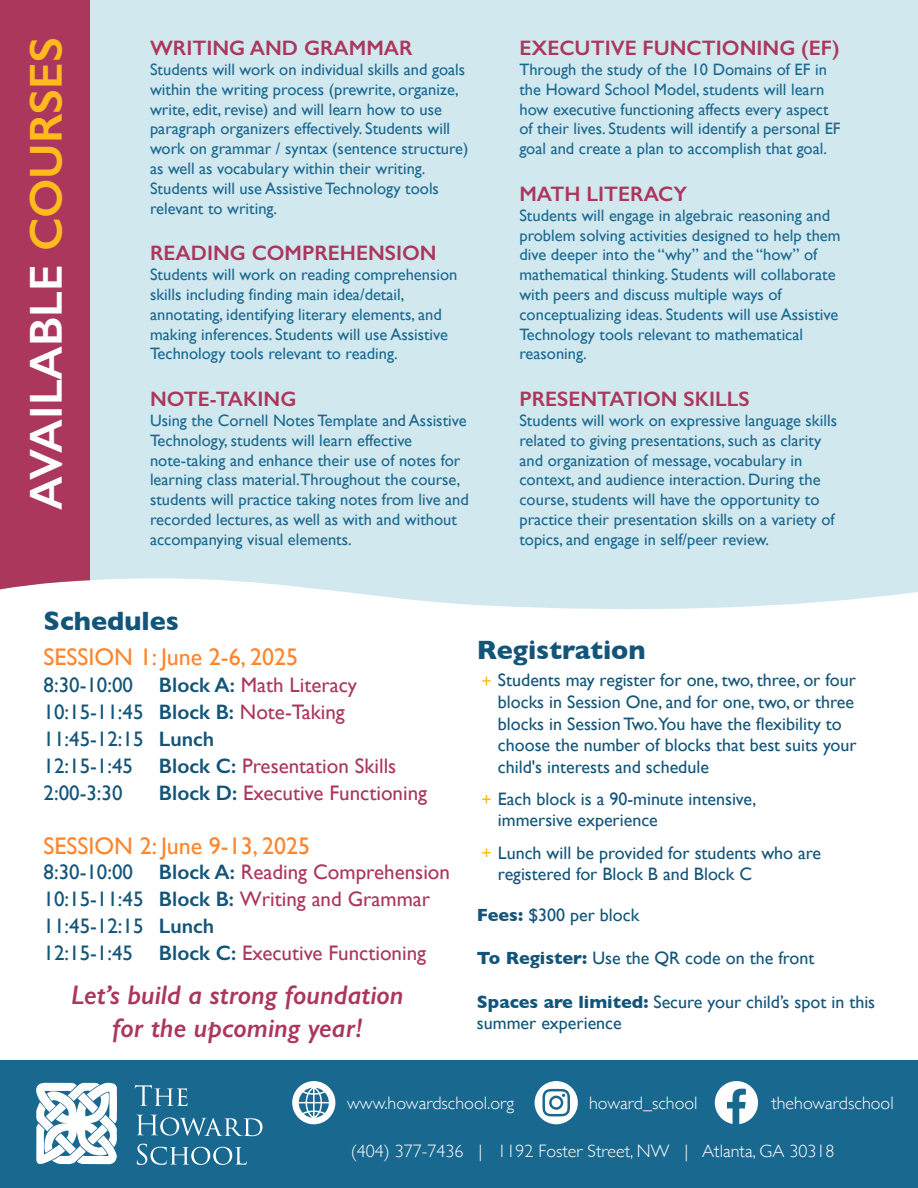
<style>
.page{position:relative;width:918px;height:1188px;background:#fff}
.page>*{position:absolute;margin:0;border:0;box-sizing:border-box;transform-origin:0 0}
.t1{font:600 46.5px "Gill Sans";color:#fff}
.t2{font:italic 600 27px/32.4px "Gill Sans";color:#ab375d;text-align:center}
.t3{font:700 27px "Gill Sans";color:#125579}
.t4{font:24px "Gill Sans";color:#ff852d}
.t5{font:21px/27px "Gill Sans";color:#ab375d}
.t6{font:600 21px "Gill Sans";color:#ab375d}
.t7{font:21px/27px "Gill Sans";color:#125579}
.t8{font:18px/21.6px "Gill Sans";color:#125579}
.t9{font:300 18px "Gill Sans";color:#fff}
.t10{font:16.5px/19.8px "Gill Sans";color:#19688f}
.s1{color:#ffba1d}
.s2{font-weight:600;color:#125579}
.s3{font-weight:700}
</style>
<div class="page">
<div style="left:0;top:1060px;width:918px;height:128px;background:#19688f"></div>
<svg style="left:36px;top:1082px;width:81px;height:83px;background:#cfdfe7"></svg>
<svg style="left:135px;top:1085px;width:53px;height:21px"></svg>
<svg style="left:137px;top:1115px;width:126px;height:21px"></svg>
<svg style="left:137px;top:1144px;width:110px;height:21px"></svg>
<svg style="left:535px;top:1081px;width:43px;height:43px"></svg>
<svg style="left:715px;top:1081px;width:43px;height:43px"></svg>
<svg style="left:292px;top:1081px;width:43px;height:43px"></svg>
<div style="left:90px;top:0;width:828px;height:609px;background:#d2e8ef"></div>
<svg style="left:482px;top:677px;width:9px;height:8px"></svg>
<svg style="left:482px;top:795px;width:9px;height:9px"></svg>
<svg style="left:482px;top:848px;width:9px;height:9px"></svg>
<div style="left:0;top:0;width:90px;height:613px;background:#ab375d"></div>
<h1 class="t1" style="left:18px;top:510px;width:474px;rotate:-90deg">AVAILABLE <span class="s1">COURSES</span></h1>
<p class="t6" style="left:150px;top:35px;width:264px">WRITING AND GRAMMAR</p>
<p class="t10" style="left:150px;top:59px;width:320px">Students will work on individual skills and goals within the writing process (prewrite, organize, write, edit, revise) and will learn how to use paragraph organizers effectively. Students will work on grammar / syntax (sentence structure) as well as vocabulary within their writing.<br>Students will use Assistive Technology tools relevant to writing.</p>
<p class="t6" style="left:150px;top:241px;width:288px">READING COMPREHENSION</p>
<p class="t10" style="left:150px;top:265px;width:309px">Students will work on reading comprehension skills including finding main idea/detail, annotating, identifying literary elements, and making inferences. Students will use Assistive Technology tools relevant to reading.</p>
<p class="t6" style="left:150px;top:386px;width:148px">NOTE-TAKING</p>
<p class="t10" style="left:150px;top:410px;width:320px">Using the Cornell Notes Template and Assistive Technology, students will learn effective note-taking and enhance their use of notes for learning class material.Throughout the course, students will practice taking notes from live and recorded lectures, as well as with and without accompanying visual elements.</p>
<p class="t6" style="left:519px;top:35px;width:322px">EXECUTIVE FUNCTIONING (EF)</p>
<p class="t10" style="left:519px;top:59px;width:323px">Through the study of the 10 Domains of EF in the Howard School Model, students will learn how executive functioning affects every aspect of their lives. Students will identify a personal EF goal and create a plan to accomplish that goal.</p>
<p class="t6" style="left:519px;top:181px;width:169px">MATH LITERACY</p>
<p class="t10" style="left:519px;top:205px;width:323px">Students will engage in algebraic reasoning and problem solving activities designed to help them dive deeper into the “why” and the “how” of mathematical thinking. Students will collaborate with peers and discuss multiple ways of conceptualizing ideas. Students will use Assistive Technology tools relevant to mathematical reasoning.</p>
<p class="t6" style="left:519px;top:386px;width:232px">PRESENTATION SKILLS</p>
<p class="t10" style="left:519px;top:410px;width:319px">Students will work on expressive language skills related to giving presentations, such as clarity and organization of message, vocabulary in context, and audience interaction. During the course, students will have the opportunity to practice their presentation skills on a variety of topics, and engage in self/peer review.</p>
<h2 class="t3" style="left:44px;top:600px;width:137px">Schedules</h2>
<h3 class="t4" style="left:44px;top:643px;width:256px">SESSION 1: June 2-6, 2025</h3>
<p class="t7" style="left:44px;top:671px;width:101px">8:30-10:00<br>10:15-11:45<br>11:45-12:15<br>12:15-1:45<br>2:00-3:30</p>
<h3 class="t4" style="left:44px;top:832px;width:268px">SESSION 2: June 9-13, 2025</h3>
<p class="t7" style="left:44px;top:858px;width:101px">8:30-10:00<br>10:15-11:45<br>11:45-12:15<br>12:15-1:45</p>
<p class="t5" style="left:159px;top:671px;width:270px"><span class="s2">Block A:</span> Math Literacy<br><span class="s2">Block B:</span> Note-Taking<br><span class="s2">Lunch<br>Block C:</span> Presentation Skills<br><span class="s2">Block D:</span> Executive Functioning</p>
<p class="t5" style="left:159px;top:858px;width:293px"><span class="s2">Block A:</span> Reading Comprehension<br><span class="s2">Block B:</span> Writing and Grammar<br><span class="s2">Lunch<br>Block C:</span> Executive Functioning</p>
<h2 class="t2" style="left:71px;top:979px;width:334px">Let’s build a strong foundation for the upcoming year!</h2>
<h2 class="t3" style="left:477px;top:628px;width:170px">Registration</h2>
<p class="t8" style="left:498px;top:669px;width:360px">Students may register for one, two, three, or four blocks in Session One, and for one, two, or three blocks in Session Two.You have the flexibility to choose the number of blocks that best suits your child's interests and schedule</p>
<p class="t8" style="left:498px;top:788px;width:260px">Each block is a 90-minute intensive, immersive experience</p>
<p class="t8" style="left:498px;top:842px;width:325px">Lunch will be provided for students who are registered for Block B and Block C</p>
<p class="t8" style="left:477px;top:904px;width:164px"><span class="s3">Fees:</span> $300 per block</p>
<p class="t8" style="left:477px;top:947px;width:339px"><span class="s3">To Register:</span> Use the QR code on the front</p>
<p class="t8" style="left:477px;top:991px;width:400px"><span class="s3">Spaces are limited:</span> Secure your child’s spot in this summer experience</p>
<p class="t9" style="left:347px;top:1089px;width:168px">www.howardschool.org</p>
<p class="t9" style="left:589px;top:1089px;width:110px">howard_school</p>
<p class="t9" style="left:771px;top:1089px;width:124px">thehowardschool</p>
<p class="t9" style="left:351px;top:1137px;width:485px">(404) 377-7436 | 1192 Foster Street, NW | Atlanta, GA 30318</p>
</div>
